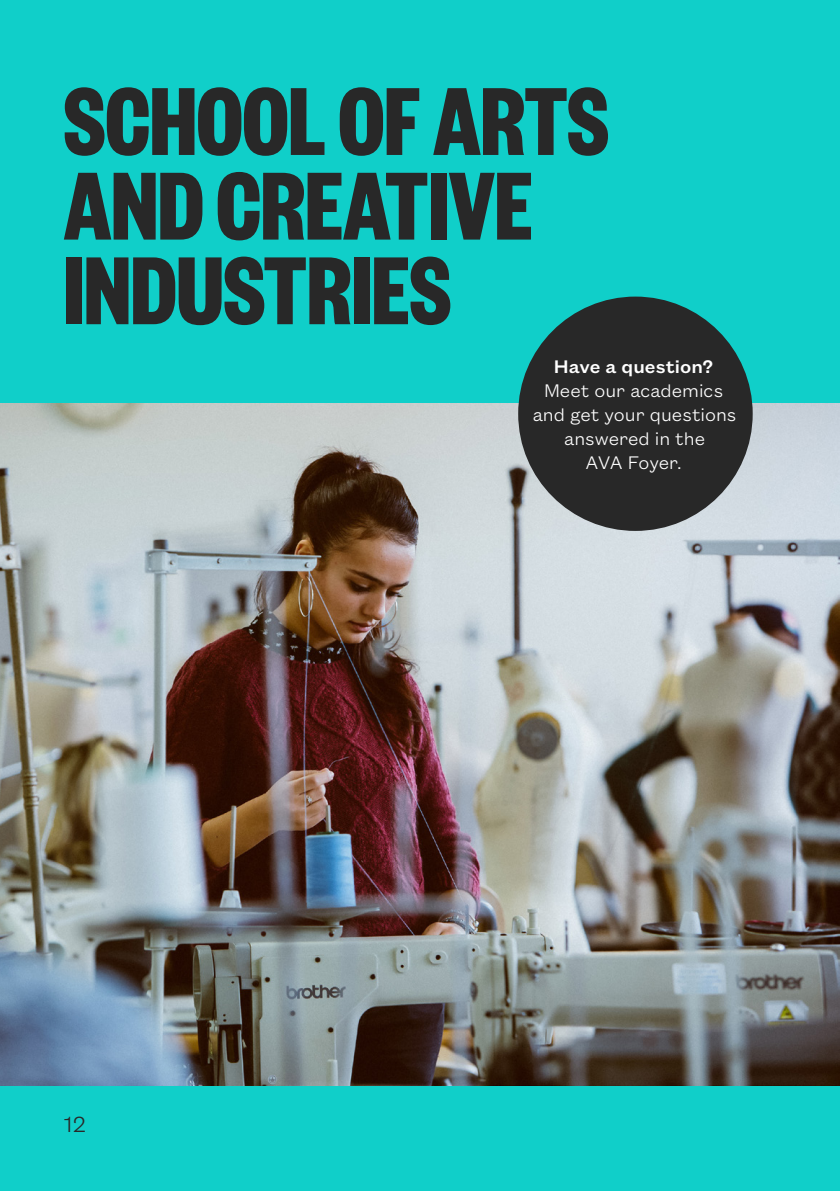
<style>
.page{position:relative;width:840px;height:1191px;background:#fff}
.page>*{position:absolute;margin:0;border:0;box-sizing:border-box;transform-origin:0 0}
.Course_Title{font:700 106px/84.6px "Founders Grotesk X Cond";color:#282828}
.t1{font:300 24px "Founders Grotesk Text";color:#282828}
.Body{font:300 20px/24px "Founders Grotesk Text";color:#fff;text-align:center}
.Body-2{font:500 20px "Founders Grotesk Text";color:#fff}
</style>
<div class="page">
<div style="left:0;top:0;width:839px;height:1191px;background:#10cfc9"></div>
<img style="left:0;top:403px;width:839px;height:682px">
<div style="left:518px;top:296px;width:234px;height:235px;background:#282828;border-radius:50%"></div>
<p class="Course_Title" style="left:64px;top:73px;width:546px">SCHOOL OF ARTS<br>AND CREATIVE<br>INDUSTRIES</p>
<p class="Body-2" style="left:553px;top:353px;width:161px">Have a question?</p>
<p class="Body" style="left:532px;top:377px;width:205px">Meet our academics and get your questions answered in the<br>AVA Foyer.</p>
<p class="t1" style="left:64px;top:1108px;width:23px">12</p>
</div>
